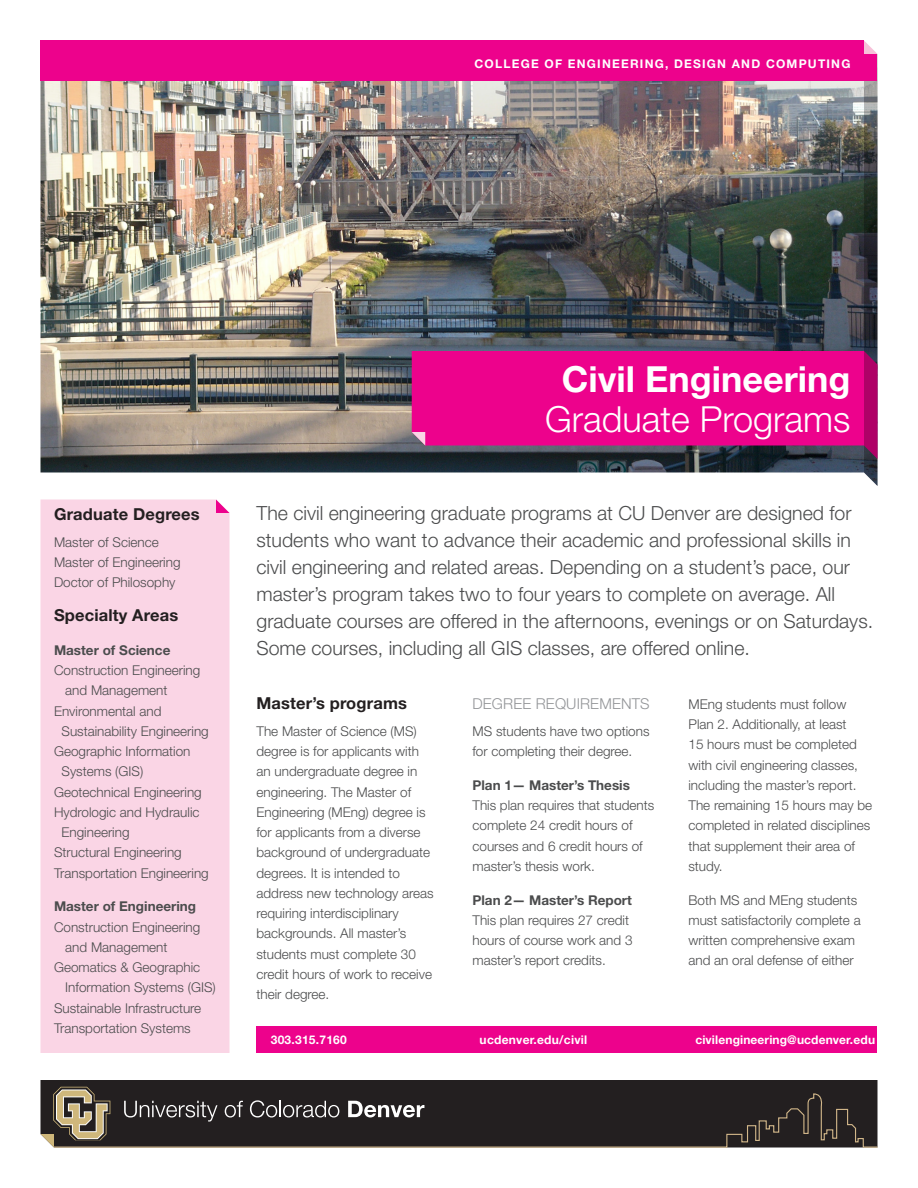
<style>
.page{position:relative;width:918px;height:1188px;background:#fff}
.page>*{position:absolute;margin:0;border:0;box-sizing:border-box;transform-origin:0 0}
.t1{font:700 36px/40.5px "Helvetica Neue LT Std";color:#fff;text-align:center}
.body_01{font:300 19.5px/27px "Helvetica Neue LT Std";color:#4b4c4d}
.body_02{font:700 16.5px "Helvetica Neue LT Std";letter-spacing:.01em;color:#231f20}
.t2{font:300 15px "Helvetica Neue LT Std";letter-spacing:.01em;color:#939598}
.body_02-2{font:300 13.5px/20.2px "Helvetica Neue LT Std";color:#4b4c4d}
.body_02-3{font:700 13.5px "Helvetica Neue LT Std";color:#4b4c4d}
.body_02-4{font:700 12px "Helvetica Neue LT Std";letter-spacing:.02em;color:#fff}
.body_02-5{font:700 12px "Helvetica Neue LT Std";letter-spacing:.1em;color:#fff}
.s1{font-weight:300}
.s2{font-weight:700}
</style>
<div class="page">
<img style="left:40px;top:81px;width:824px;height:392px">
<svg style="left:412px;top:351px;width:452px;height:108px;background:#d50983"></svg>
<svg style="left:412px;top:432px;width:13px;height:14px"></svg>
<div style="left:40px;top:500px;width:190px;height:553px;background:#fad5e5"></div>
<svg style="left:216px;top:500px;width:14px;height:13px"></svg>
<div style="left:256px;top:1026px;width:622px;height:27px;background:#ed028c"></div>
<div style="left:40px;top:40px;width:838px;height:41px;background:#ed028c"></div>
<svg style="left:864px;top:40px;width:14px;height:446px;background:#693a5a"></svg>
<div style="left:40px;top:1080px;width:838px;height:13px;background:#231f20"></div>
<svg style="left:110px;top:1093px;width:768px;height:55px;background:#2f2a2a"></svg>
<svg style="left:40px;top:1087px;width:70px;height:61px;background:#726856"></svg>
<p class="body_02-5" style="left:474px;top:56px;width:378px">COLLEGE OF ENGINEERING, DESIGN AND COMPUTING</p>
<p class="body_02" style="left:54px;top:504px;width:147px">Graduate Degrees</p>
<p class="body_02-2" style="left:54px;top:532px;width:128px">Master of Science<br>Master of Engineering<br>Doctor of Philosophy</p>
<p class="body_02" style="left:54px;top:605px;width:126px">Specialty Areas</p>
<p class="body_02-3" style="left:54px;top:642px;width:118px">Master of Science</p>
<p class="body_02-2" style="left:54px;top:660px;width:148px">Construction Engineering</p>
<p class="body_02-2" style="left:65px;top:680px;width:104px">and Management</p>
<p class="body_02-2" style="left:54px;top:700px;width:109px">Environmental and</p>
<p class="body_02-2" style="left:62px;top:721px;width:149px">Sustainability Engineering</p>
<p class="body_02-2" style="left:54px;top:741px;width:138px">Geographic Information</p>
<p class="body_02-2" style="left:62px;top:761px;width:83px">Systems (GIS)</p>
<p class="body_02-2" style="left:54px;top:781px;width:149px">Geotechnical Engineering</p>
<p class="body_02-2" style="left:54px;top:802px;width:147px">Hydrologic and Hydraulic</p>
<p class="body_02-2" style="left:62px;top:822px;width:70px">Engineering</p>
<p class="body_02-2" style="left:54px;top:842px;width:129px">Structural Engineering</p>
<p class="body_02-2" style="left:54px;top:862px;width:156px">Transportation Engineering</p>
<p class="body_02-3" style="left:54px;top:898px;width:144px">Master of Engineering</p>
<p class="body_02-2" style="left:54px;top:916px;width:148px">Construction Engineering</p>
<p class="body_02-2" style="left:65px;top:937px;width:104px">and Management</p>
<p class="body_02-2" style="left:54px;top:957px;width:148px">Geomatics &amp; Geographic</p>
<p class="body_02-2" style="left:65px;top:977px;width:152px">Information Systems (GIS)</p>
<p class="body_02-2" style="left:54px;top:997px;width:149px">Sustainable Infrastructure</p>
<p class="body_02-2" style="left:54px;top:1018px;width:138px">Transportation Systems</p>
<p class="t1" style="left:545px;top:358px;width:307px">Civil Engineering<br><span class="s1">Graduate Programs</span></p>
<p class="body_01" style="left:256px;top:499px;width:618px">The civil engineering graduate programs at CU Denver are designed for students who want to advance their academic and professional skills in civil engineering and related areas. Depending on a student’s pace, our master’s program takes two to four years to complete on average. All graduate courses are offered in the afternoons, evenings or on Saturdays.<br>Some courses, including all GIS classes, are offered online.</p>
<p class="body_02" style="left:256px;top:693px;width:152px">Master’s programs</p>
<p class="body_02-2" style="left:256px;top:721px;width:179px">The Master of Science (MS) degree is for applicants with an undergraduate degree in engineering. The Master of<br>Engineering (MEng) degree is for applicants from a diverse background of undergraduate degrees. It is intended to address new technology areas requiring interdisciplinary backgrounds. All master’s students must complete 30 credit hours of work to receive their degree.</p>
<p class="t2" style="left:472px;top:694px;width:179px">DEGREE REQUIREMENTS</p>
<p class="body_02-2" style="left:472px;top:721px;width:179px">MS students have two options for completing their degree.</p>
<p class="body_02-2" style="left:472px;top:775px;width:183px"><span class="s2">Plan 1— Master’s Thesis<br></span>This plan requires that students complete 24 credit hours of courses and 6 credit hours of master’s thesis work.</p>
<p class="body_02-2" style="left:472px;top:889px;width:162px"><span class="s2">Plan 2— Master’s Report<br></span>This plan requires 27 credit hours of course work and 3 master’s report credits.</p>
<p class="body_02-2" style="left:688px;top:694px;width:185px">MEng students must follow<br>Plan 2. Additionally, at least<br>15 hours must be completed with civil engineering classes, including the master’s report.<br>The remaining 15 hours may be completed in related disciplines that supplement their area of study.</p>
<p class="body_02-2" style="left:688px;top:889px;width:174px">Both MS and MEng students must satisfactorily complete a written comprehensive exam and an oral defense of either</p>
<p class="body_02-4" style="left:271px;top:1032px;width:78px">303.315.7160</p>
<p class="body_02-4" style="left:480px;top:1032px;width:109px">ucdenver.edu/civil</p>
<p class="body_02-4" style="left:695px;top:1032px;width:181px">civilengineering@ucdenver.edu</p>
</div>
